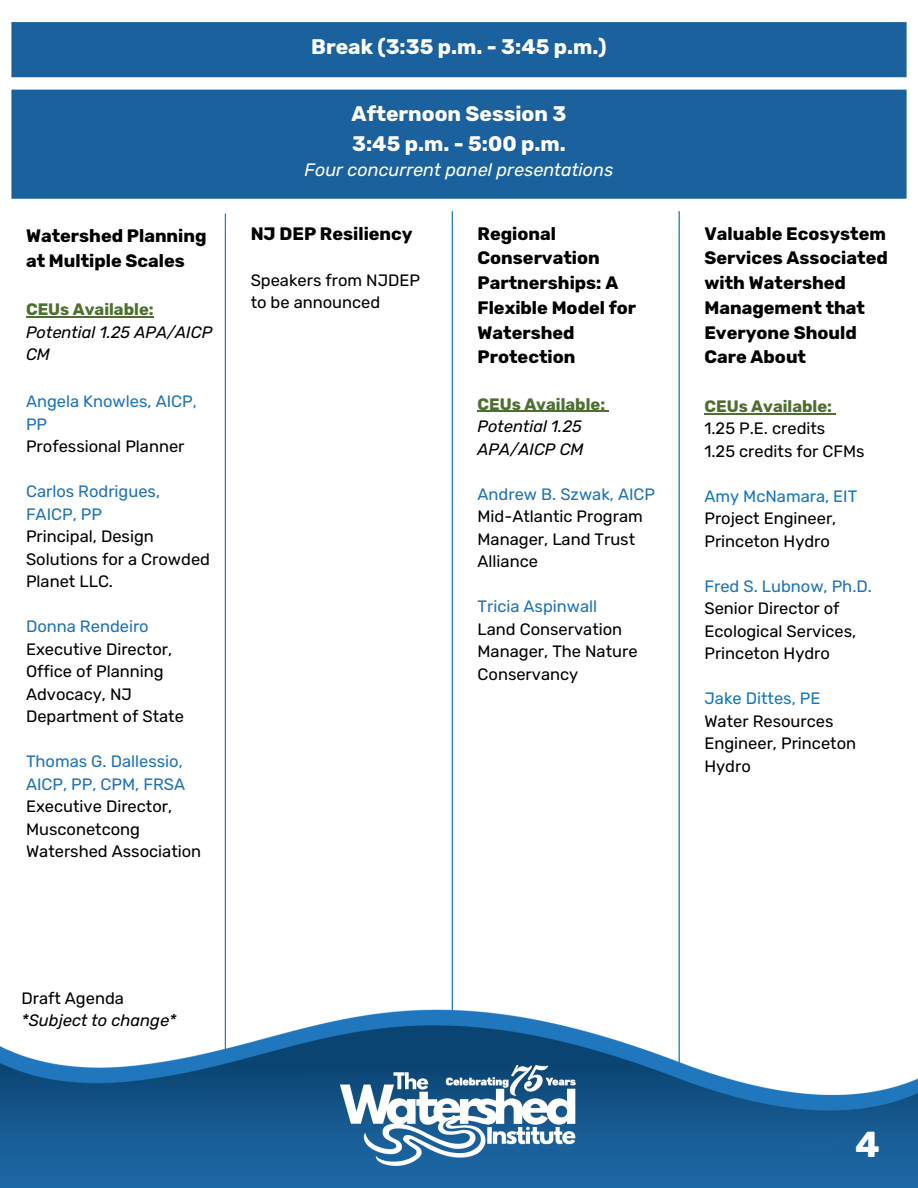
<style>
.page{position:relative;width:918px;height:1188px;background:#fff}
.page>*{position:absolute;margin:0;border:0;box-sizing:border-box;transform-origin:0 0}
.t1{font:700 36px "Rubik";color:#fff}
.t2{font:700 21px "Rubik";color:#fff}
.t3{font:700 18px/24.8px "Rubik";color:#000}
.t4{font:italic 18px "Rubik";color:#fff}
.t5{font:16.5px/22.5px "Rubik";color:#000}
.t6{font:italic 16.5px/22.5px "Rubik";color:#000}
.t7{font:16.5px/22.5px "Rubik";color:#2073b7}
.t8{font:700 16.5px "Rubik";color:#4e6f2f}
.t9{font:16.5px "Rubik";color:#1378bc}
.s1{color:#2073b7}
.s2{color:#1378bc}
.s3{font-style:normal}
</style>
<div class="page">
<svg style="left:11px;top:22px;width:896px;height:177px;background:#2a6ca4"></svg>
<hr style="left:26px;top:316px;width:128px;height:1px;background:#4e6f2f">
<hr style="left:478px;top:411px;width:127px;height:1px;background:#4e6f2f">
<hr style="left:704px;top:413px;width:128px;height:1px;background:#4e6f2f">
<hr style="left:225px;top:213px;width:1px;height:873px;background:#1378bc">
<hr style="left:452px;top:211px;width:1px;height:876px;background:#1378bc">
<hr style="left:679px;top:211px;width:1px;height:876px;background:#1378bc">
<img style="left:0;top:1004px;width:918px;height:184px">
<img style="left:334px;top:1057px;width:249px;height:116px">
<p class="t3" style="left:26px;top:223px;width:182px">Watershed Planning at Multiple Scales</p>
<p class="t8" style="left:26px;top:300px;width:129px">CEUs Available:</p>
<p class="t6" style="left:26px;top:321px;width:188px">Potential 1.25 APA/AICP<br>CM</p>
<p class="t7" style="left:26px;top:390px;width:172px">Angela Knowles, AICP,<br>PP</p>
<p class="t5" style="left:26px;top:435px;width:160px">Professional Planner</p>
<p class="t7" style="left:26px;top:480px;width:136px">Carlos Rodrigues,<br>FAICP, PP</p>
<p class="t5" style="left:26px;top:525px;width:186px">Principal, Design<br>Solutions for a Crowded<br>Planet LLC.</p>
<p class="t5" style="left:26px;top:615px;width:159px"><span class="s1">Donna Rendeiro<br></span>Executive Director,<br>Office of Planning<br>Advocacy, NJ<br>Department of State</p>
<p class="t5" style="left:26px;top:750px;width:177px"><span class="s1">Thomas G. Dallessio,<br>AICP, PP, CPM, FRSA<br></span>Executive Director,<br>Musconetcong<br>Watershed Association</p>
<p class="t2" style="left:311px;top:34px;width:297px">Break (3:35 p.m. - 3:45 p.m.)</p>
<p class="t2" style="left:352px;top:102px;width:216px">Afternoon Session 3</p>
<p class="t2" style="left:352px;top:131px;width:215px">3:45 p.m. - 5:00 p.m.</p>
<p class="t4" style="left:305px;top:160px;width:310px">Four concurrent panel presentations</p>
<p class="t3" style="left:251px;top:221px;width:164px">NJ DEP Resiliency</p>
<p class="t5" style="left:251px;top:269px;width:171px">Speakers from NJDEP to be announced</p>
<p class="t3" style="left:478px;top:221px;width:160px">Regional<br>Conservation<br>Partnerships: A<br>Flexible Model for<br>Watershed<br>Protection</p>
<p class="t8" style="left:478px;top:394px;width:129px">CEUs Available:</p>
<p class="t6" style="left:478px;top:415px;width:106px">Potential 1.25</p>
<p class="t6" style="left:478px;top:438px;width:108px">APA/AICP CM</p>
<p class="t5" style="left:478px;top:483px;width:179px"><span class="s1">Andrew B. Szwak, AICP<br></span>Mid-Atlantic Program<br>Manager, Land Trust<br>Alliance</p>
<p class="t7" style="left:478px;top:595px;width:121px">Tricia Aspinwall</p>
<p class="t5" style="left:478px;top:618px;width:162px">Land Conservation<br>Manager, The Nature<br>Conservancy</p>
<p class="t3" style="left:704px;top:221px;width:185px">Valuable Ecosystem<br>Services Associated with Watershed<br>Management that<br>Everyone Should<br>Care About</p>
<p class="t8" style="left:704px;top:396px;width:129px">CEUs Available:</p>
<p class="t5" style="left:704px;top:417px;width:122px">1.25 P.E. credits</p>
<p class="t5" style="left:704px;top:440px;width:162px">1.25 credits for CFMs</p>
<p class="t5" style="left:704px;top:485px;width:154px"><span class="s2">Amy McNamara, EIT<br></span>Project Engineer,<br>Princeton Hydro</p>
<p class="t5" style="left:704px;top:575px;width:169px"><span class="s1">Fred S. Lubnow, Ph.D.<br></span>Senior Director of<br>Ecological Services,<br>Princeton Hydro</p>
<p class="t9" style="left:704px;top:689px;width:117px">Jake Dittes, PE</p>
<p class="t5" style="left:704px;top:710px;width:153px">Water Resources<br>Engineer, Princeton<br>Hydro</p>
<p class="t6" style="left:21px;top:987px;width:157px"><span class="s3">Draft Agenda </span>*Subject to change*</p>
<p class="t1" style="left:855px;top:1124px;width:26px">4</p>
</div>
